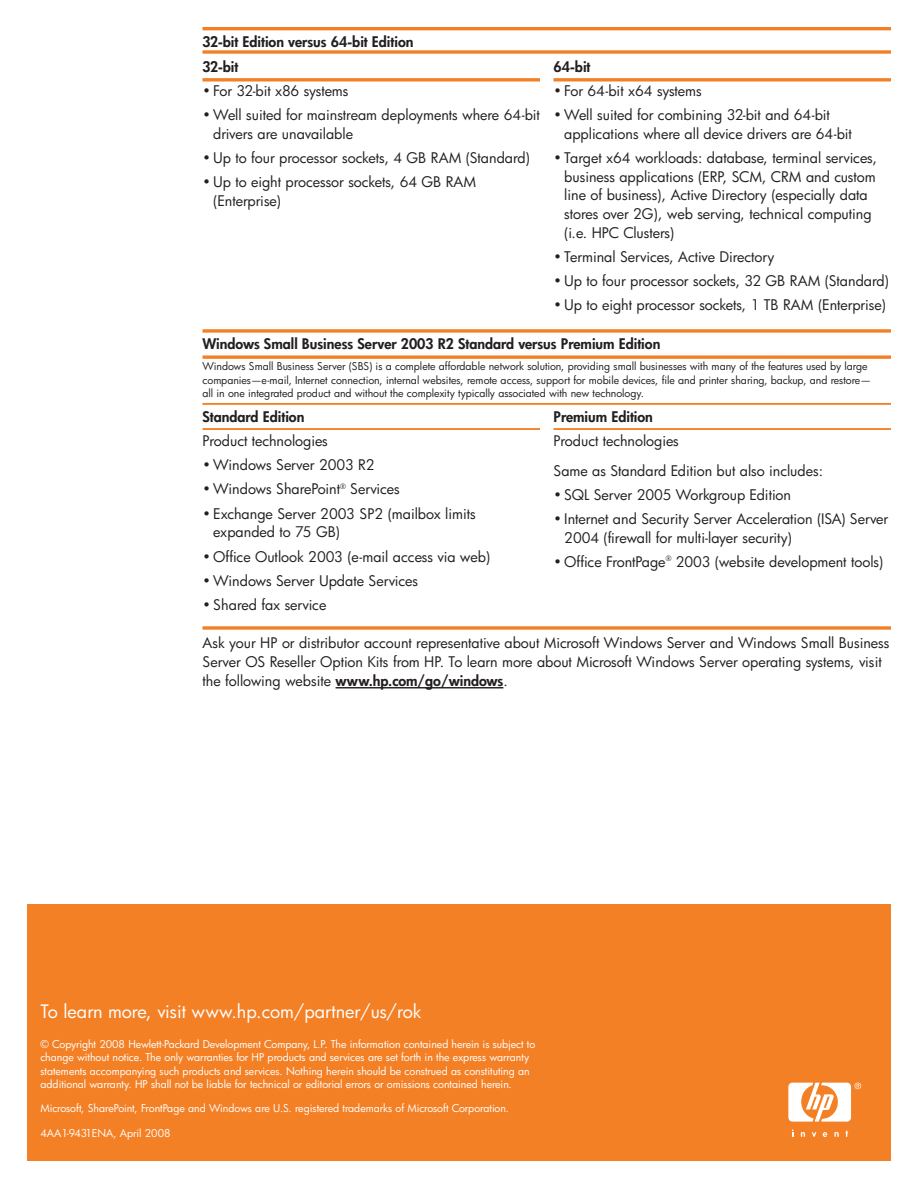
<style>
.page{position:relative;width:918px;height:1188px;background:#fff}
.page>*{position:absolute;margin:0;border:0;box-sizing:border-box;transform-origin:0 0}
.t1{font:18px "Futura Bk";color:#fff}
.t2{font:14.25px/18.8px "Futura Bk";letter-spacing:-.005em;color:#231f20}
.t3{font:14.25px "Futura Hv";color:#231f20}
.t4{font:10.5px/13.5px "Futura Bk";letter-spacing:-.005em;color:#fff}
.t5{font:10.5px/13.5px "Futura Bk";color:#231f20}
.s1{font-family:"Futura Bk"}
</style>
<div class="page">
<div style="left:27px;top:904px;width:864px;height:257px;background:#f48026"></div>
<svg style="left:202px;top:78px;width:338px;height:4px"></svg>
<svg style="left:554px;top:78px;width:337px;height:4px"></svg>
<svg style="left:812px;top:1132px;width:4px;height:5px"></svg>
<svg style="left:801px;top:1132px;width:4px;height:5px"></svg>
<svg style="left:834px;top:1132px;width:5px;height:5px"></svg>
<svg style="left:792px;top:1129px;width:2px;height:8px"></svg>
<svg style="left:846px;top:1131px;width:2px;height:6px"></svg>
<svg style="left:823px;top:1132px;width:4px;height:5px"></svg>
<svg style="left:788px;top:1083px;width:73px;height:39px"></svg>
<hr style="left:202px;top:27px;width:689px;height:3px;background:#f48026">
<svg style="left:202px;top:50px;width:689px;height:4px;background:#f59347"></svg>
<hr style="left:202px;top:428px;width:338px;height:2px;background:#f48026">
<hr style="left:554px;top:428px;width:337px;height:2px;background:#f48026">
<svg style="left:202px;top:329px;width:689px;height:4px;background:#f59347"></svg>
<svg style="left:202px;top:355px;width:689px;height:4px;background:#f59347"></svg>
<hr style="left:202px;top:403px;width:689px;height:2px;background:#f48026">
<svg style="left:202px;top:626px;width:689px;height:4px;background:#f59347"></svg>
<hr style="left:336px;top:687px;width:167px;height:1px;background:#231f20">
<p class="t3" style="left:202px;top:35px;width:213px">32-bit Edition versus 64-bit Edition</p>
<p class="t3" style="left:202px;top:60px;width:37px">32-bit</p>
<p class="t2" style="left:202px;top:83px;width:148px">• For 32-bit x86 systems</p>
<p class="t2" style="left:213px;top:107px;width:328px;text-indent:-11px">• Well suited for mainstream deployments where 64-bit drivers are unavailable</p>
<p class="t2" style="left:202px;top:150px;width:329px">• Up to four processor sockets, 4 GB RAM (Standard)</p>
<p class="t2" style="left:213px;top:174px;width:265px;text-indent:-11px">• Up to eight processor sockets, 64 GB RAM (Enterprise)</p>
<p class="t3" style="left:554px;top:60px;width:39px">64-bit</p>
<p class="t2" style="left:554px;top:83px;width:150px">• For 64-bit x64 systems</p>
<p class="t2" style="left:564px;top:107px;width:289px;text-indent:-11px">• Well suited for combining 32-bit and 64-bit applications where all device drivers are 64-bit</p>
<p class="t2" style="left:564px;top:150px;width:314px;text-indent:-11px">• Target x64 workloads: database, terminal services, business applications (ERP, SCM, CRM and custom line of business), Active Directory (especially data stores over 2G), web serving, technical computing (i.e. HPC Clusters)</p>
<p class="t2" style="left:554px;top:249px;width:223px">• Terminal Services, Active Directory</p>
<p class="t2" style="left:554px;top:273px;width:337px">• Up to four processor sockets, 32 GB RAM (Standard)</p>
<p class="t2" style="left:554px;top:297px;width:334px">• Up to eight processor sockets, 1 TB RAM (Enterprise)</p>
<p class="t3" style="left:202px;top:337px;width:459px">Windows Small Business Server 2003 R2 Standard versus Premium Edition</p>
<p class="t5" style="left:202px;top:361px;width:670px">Windows Small Business Server (SBS) is a complete affordable network solution, providing small businesses with many of the features used by large companies—e-mail, Internet connection, internal websites, remote access, support for mobile devices, file and printer sharing, backup, and restore— all in one integrated product and without the complexity typically associated with new technology.</p>
<p class="t3" style="left:202px;top:410px;width:103px">Standard Edition</p>
<p class="t2" style="left:202px;top:433px;width:127px">Product technologies</p>
<p class="t2" style="left:202px;top:457px;width:174px">• Windows Server 2003 R2</p>
<p class="t2" style="left:202px;top:481px;width:199px">• Windows SharePoint<sup>®</sup> Services</p>
<p class="t2" style="left:213px;top:505px;width:264px;text-indent:-11px">• Exchange Server 2003 SP2 (mailbox limits expanded to 75 GB)</p>
<p class="t2" style="left:203px;top:548px;width:289px">• Office Outlook 2003 (e-mail access via web)</p>
<p class="t2" style="left:203px;top:572px;width:217px">• Windows Server Update Services</p>
<p class="t2" style="left:203px;top:596px;width:126px">• Shared fax service</p>
<p class="t3" style="left:554px;top:410px;width:101px">Premium Edition</p>
<p class="t2" style="left:554px;top:427px;width:271px;line-height:29.5px">Product technologies<br>Same as Standard Edition but also includes:</p>
<p class="t2" style="left:554px;top:487px;width:239px">• SQL Server 2005 Workgroup Edition</p>
<p class="t2" style="left:564px;top:511px;width:326px;text-indent:-11px">• Internet and Security Server Acceleration (ISA) Server<br>2004 (firewall for multi-layer security)</p>
<p class="t2" style="left:554px;top:554px;width:331px">• Office FrontPage<sup>®</sup> 2003 (website development tools)</p>
<p class="t2" style="left:202px;top:635px;width:688px">Ask your HP or distributor account representative about Microsoft Windows Server and Windows Small Business<br>Server OS Reseller Option Kits from HP. To learn more about Microsoft Windows Server operating systems, visit</p>
<p class="t3" style="left:202px;top:674px;width:307px"><span class="s1">the following website</span> www.hp.com/go/windows<span class="s1">.</span></p>
<p class="t1" style="left:40px;top:1003px;width:382px">To learn more, visit www.hp.com/partner/us/rok</p>
<p class="t4" style="left:40px;top:1038px;width:496px">© Copyright 2008 Hewlett-Packard Development Company, L.P. The information contained herein is subject to change without notice. The only warranties for HP products and services are set forth in the express warranty statements accompanying such products and services. Nothing herein should be construed as constituting an additional warranty. HP shall not be liable for technical or editorial errors or omissions contained herein.</p>
<p class="t4" style="left:40px;top:1103px;width:470px">Microsoft, SharePoint, FrontPage and Windows are U.S. registered trademarks of Microsoft Corporation.</p>
<p class="t4" style="left:40px;top:1127px;width:132px">4AA1-9431ENA, April 2008</p>
</div>
